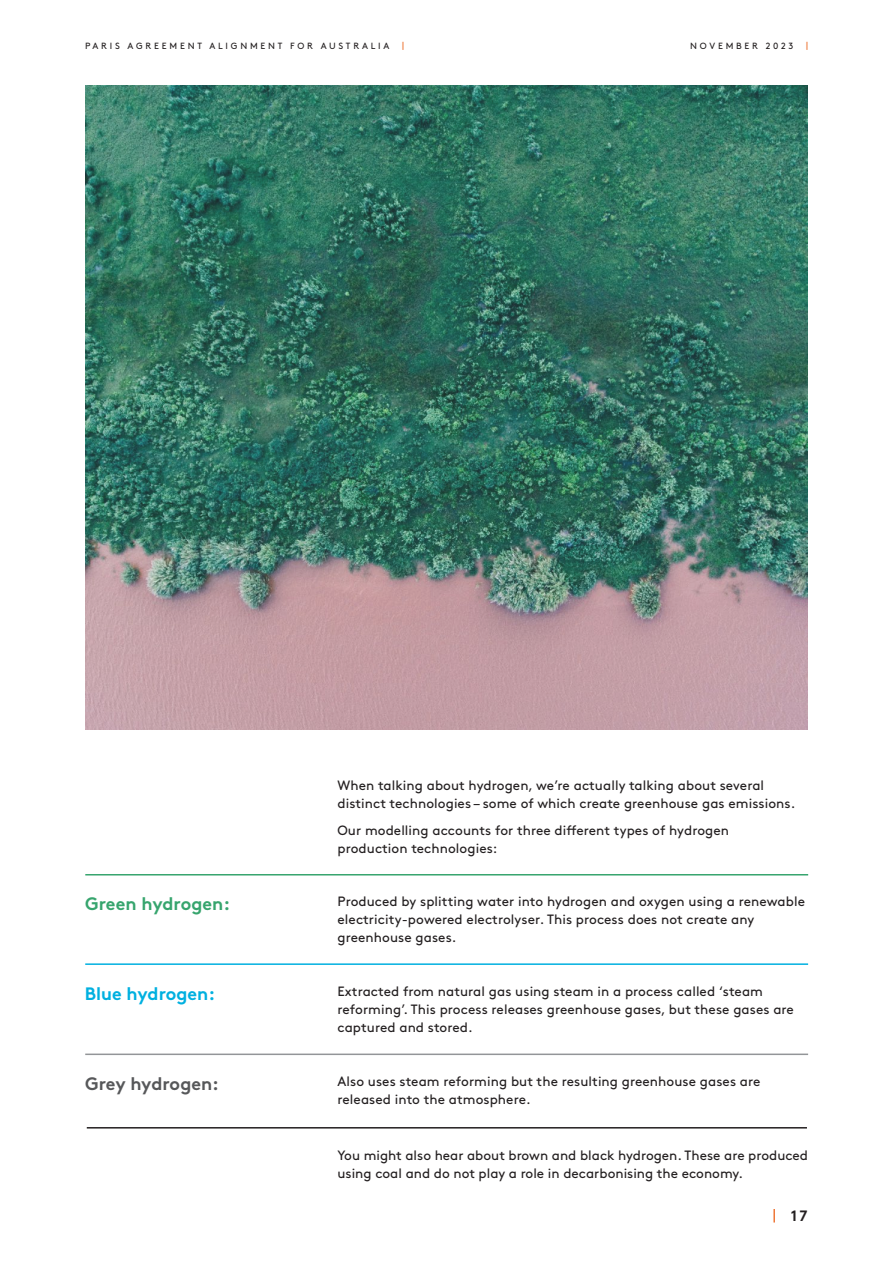
<style>
.page{position:relative;width:893px;height:1263px;background:#fff}
.page>*{position:absolute;margin:0;border:0;box-sizing:border-box;transform-origin:0 0}
.BODY_COPY{font:700 18px "Brown Pro";color:#37a56e}
.BODY_COPY-2{font:700 18px "Brown Pro";color:#00b0e0}
.BODY_COPY-3{font:700 18px "Brown Pro";letter-spacing:-.005em;color:#57585a}
.t1{font:700 15px "Brown Pro";color:#231f20}
.BODY_COPY-4{font:13.5px/18px "Brown Pro";letter-spacing:.005em;color:#231f20}
.t2{font:9px "Brown Pro";letter-spacing:.31em;color:#231f20}
.t3{font:9px "Brown Pro";color:#ec6721}
.s1{font-weight:400;color:#ec6721}
</style>
<div class="page">
<hr style="left:85px;top:874px;width:723px;height:1px;background:#37a56e">
<hr style="left:85px;top:963px;width:723px;height:2px;background:#00b0e0">
<hr style="left:85px;top:1053px;width:723px;height:2px;background:#939598">
<hr style="left:87px;top:1127px;width:720px;height:1px;background:#231f20">
<img style="left:85px;top:85px;width:723px;height:644px">
<p class="t2" style="left:85px;top:39px;width:306px">PARIS AGREEMENT ALIGNMENT FOR AUSTRALIA</p>
<p class="t3" style="left:402px;top:39px;width:3px">|</p>
<p class="t2" style="left:690px;top:39px;width:105px">NOVEMBER 2023</p>
<p class="t3" style="left:806px;top:39px;width:3px">|</p>
<p class="BODY_COPY-4" style="left:338px;top:775px;width:459px">When talking about hydrogen, we’re actually talking about several distinct technologies – some of which create greenhouse gas emissions.</p>
<p class="BODY_COPY-4" style="left:338px;top:820px;width:393px">Our modelling accounts for three different types of hydrogen production technologies:</p>
<p class="BODY_COPY" style="left:85px;top:889px;width:146px">Green hydrogen:</p>
<p class="BODY_COPY-4" style="left:338px;top:891px;width:469px">Produced by splitting water into hydrogen and oxygen using a renewable electricity-powered electrolyser. This process does not create any greenhouse gases.</p>
<p class="BODY_COPY-2" style="left:85px;top:979px;width:132px">Blue hydrogen:</p>
<p class="BODY_COPY-4" style="left:338px;top:981px;width:458px">Extracted from natural gas using steam in a process called ‘steam reforming’. This process releases greenhouse gases, but these gases are captured and stored.</p>
<p class="BODY_COPY-3" style="left:85px;top:1069px;width:135px">Grey hydrogen:</p>
<p class="BODY_COPY-4" style="left:338px;top:1072px;width:424px">Also uses steam reforming but the resulting greenhouse gases are released into the atmosphere.</p>
<p class="BODY_COPY-4" style="left:337px;top:1145px;width:472px">You might also hear about brown and black hydrogen. These are produced using coal and do not play a role in decarbonising the economy.</p>
<p class="t1" style="left:773px;top:1203px;width:36px"><span class="s1">|</span> 17</p>
</div>
